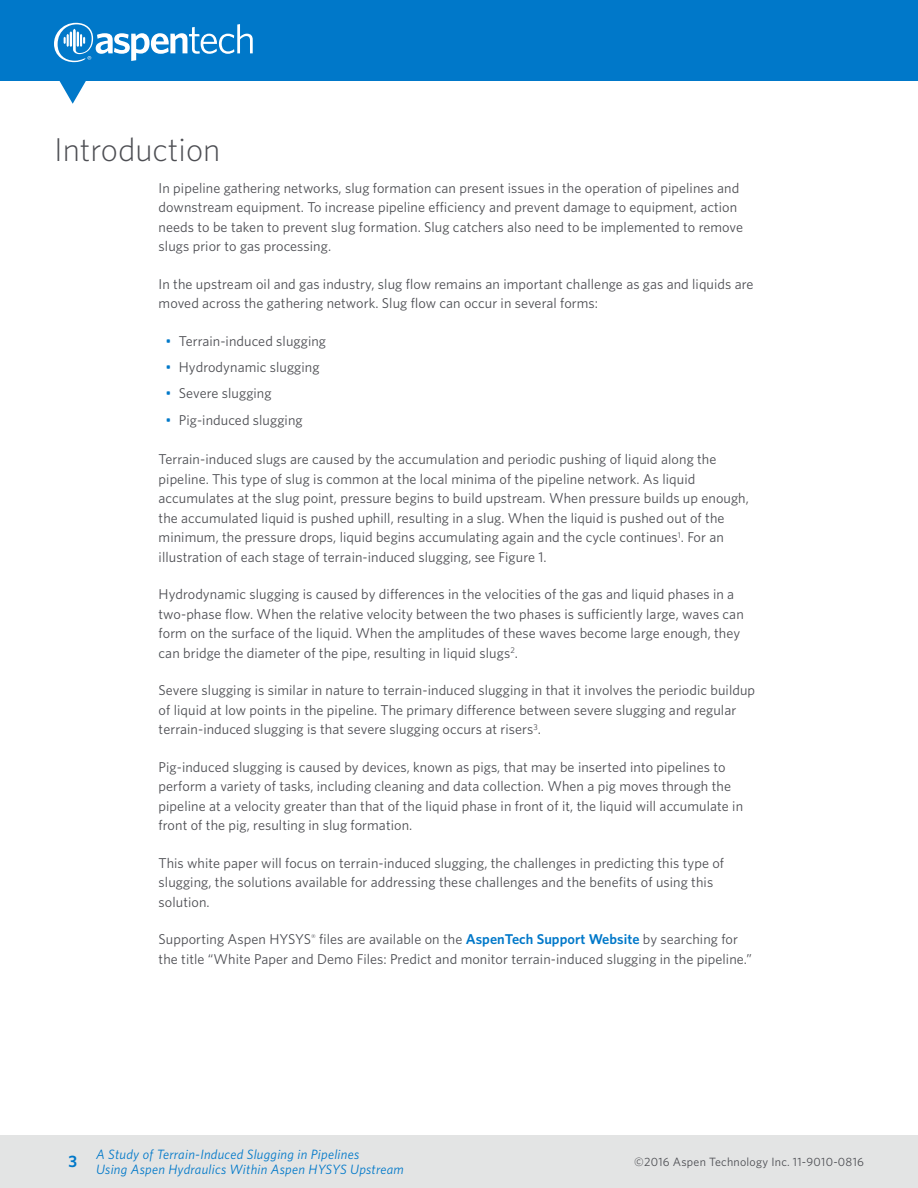
<style>
.page{position:relative;width:918px;height:1188px;background:#fff}
.page>*{position:absolute;margin:0;border:0;box-sizing:border-box;transform-origin:0 0}
.t1{font:300 33px "Whitney";color:#4d4e53}
.t2{font:600 16.5px "Whitney";color:#0078c9}
.t3{font:14.25px/19.5px "Whitney";letter-spacing:.005em;color:#4d4e53}
.t4{font:italic 13.5px/15px "Whitney";letter-spacing:.02em;color:#0078c9}
.t5{font:12px "Whitney";letter-spacing:.02em;color:#4d4e53}
.s1{color:#0078c9}
.s2{font-weight:600;color:#0078c9}
</style>
<div class="page">
<div style="left:0;top:1135px;width:918px;height:53px;background:#e3e4e4"></div>
<div style="left:0;top:0;width:918px;height:81px;background:#0078c9"></div>
<svg style="left:54px;top:23px;width:199px;height:81px"></svg>
<h1 class="t1" style="left:54px;top:128px;width:168px">Introduction</h1>
<p class="t3" style="left:159px;top:178px;width:586px">In pipeline gathering networks, slug formation can present issues in the operation of pipelines and downstream equipment. To increase pipeline efficiency and prevent damage to equipment, action needs to be taken to prevent slug formation. Slug catchers also need to be implemented to remove slugs prior to gas processing.</p>
<p class="t3" style="left:159px;top:274px;width:596px">In the upstream oil and gas industry, slug flow remains an important challenge as gas and liquids are moved across the gathering network. Slug flow can occur in several forms:</p>
<p class="t3" style="left:165px;top:331px;width:162px"><span class="s1">•</span> Terrain-induced slugging</p>
<p class="t3" style="left:165px;top:357px;width:156px"><span class="s1">•</span> Hydrodynamic slugging</p>
<p class="t3" style="left:165px;top:383px;width:108px"><span class="s1">•</span> Severe slugging</p>
<p class="t3" style="left:165px;top:410px;width:139px"><span class="s1">•</span> Pig-induced slugging</p>
<p class="t3" style="left:159px;top:449px;width:592px">Terrain-induced slugs are caused by the accumulation and periodic pushing of liquid along the pipeline. This type of slug is common at the local minima of the pipeline network. As liquid accumulates at the slug point, pressure begins to build upstream. When pressure builds up enough, the accumulated liquid is pushed uphill, resulting in a slug. When the liquid is pushed out of the minimum, the pressure drops, liquid begins accumulating again and the cycle continues<sup>1</sup>. For an illustration of each stage of terrain-induced slugging, see Figure 1.</p>
<p class="t3" style="left:159px;top:584px;width:587px">Hydrodynamic slugging is caused by differences in the velocities of the gas and liquid phases in a two-phase flow. When the relative velocity between the two phases is sufficiently large, waves can form on the surface of the liquid. When the amplitudes of these waves become large enough, they can bridge the diameter of the pipe, resulting in liquid slugs<sup>2</sup>.</p>
<p class="t3" style="left:159px;top:680px;width:598px">Severe slugging is similar in nature to terrain-induced slugging in that it involves the periodic buildup of liquid at low points in the pipeline. The primary difference between severe slugging and regular terrain-induced slugging is that severe slugging occurs at risers<sup>3</sup>.</p>
<p class="t3" style="left:159px;top:757px;width:586px">Pig-induced slugging is caused by devices, known as pigs, that may be inserted into pipelines to perform a variety of tasks, including cleaning and data collection. When a pig moves through the pipeline at a velocity greater than that of the liquid phase in front of it, the liquid will accumulate in front of the pig, resulting in slug formation.</p>
<p class="t3" style="left:159px;top:853px;width:567px">This white paper will focus on terrain-induced slugging, the challenges in predicting this type of slugging, the solutions available for addressing these challenges and the benefits of using this solution.</p>
<p class="t3" style="left:159px;top:929px;width:595px">Supporting Aspen HYSYS<sup>®</sup> files are available on the <span class="s2">AspenTech Support Website</span> by searching for the title “White Paper and Demo Files: Predict and monitor terrain-induced slugging in the pipeline.”</p>
<p class="t2" style="left:68px;top:1151px;width:10px">3</p>
<p class="t4" style="left:96px;top:1146px;width:309px">A Study of Terrain-Induced Slugging in Pipelines<br>Using Aspen Hydraulics Within Aspen HYSYS Upstream</p>
<p class="t5" style="left:634px;top:1154px;width:231px">©2016 Aspen Technology Inc. 11-9010-0816</p>
</div>
